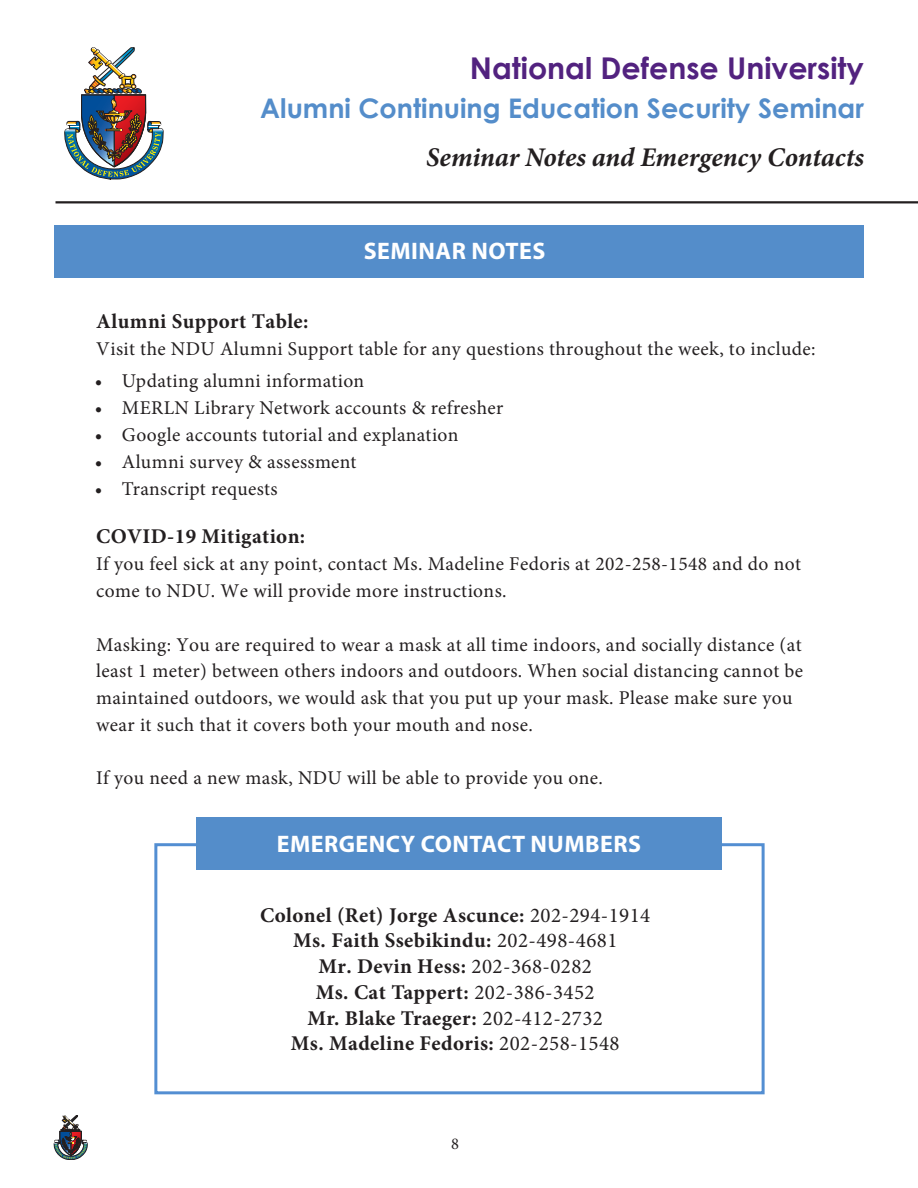
<style>
.page{position:relative;width:918px;height:1188px;background:#fff}
.page>*{position:absolute;margin:0;border:0;box-sizing:border-box;transform-origin:0 0}
.t1{font:700 30px "Century Gothic";color:#52227f}
.t2{font:700 27px "Century Gothic";color:#548dca}
.t3{font:italic 700 27px "Minion Pro";letter-spacing:-.005em;color:#231f20}
.t4{font:700 24px "Myriad Pro";letter-spacing:.02em;color:#fff}
.text_style{font:700 21px/25.8px "Minion Pro";letter-spacing:.02em;color:#231f20;text-align:center}
.text_style-2{font:19.5px/26.7px "Minion Pro";letter-spacing:.02em;color:#231f20}
.t5{font:16.5px "Minion Pro";color:#231f20}
.s1{font-weight:400}
</style>
<div class="page">
<hr style="left:56px;top:201px;width:862px;height:2px;background:#231f20">
<img style="left:64px;top:48px;width:99px;height:131px">
<svg style="left:54px;top:1115px;width:33px;height:45px"></svg>
<div style="left:154px;top:843px;width:611px;height:251px;border:3px solid #538ed2"></div>
<div style="left:197px;top:817px;width:525px;height:52px;background:#548dca"></div>
<div style="left:54px;top:225px;width:810px;height:53px;background:#548dca"></div>
<h1 class="t1" style="left:470px;top:45px;width:396px">National Defense University</h1>
<h2 class="t2" style="left:260px;top:88px;width:605px">Alumni Continuing Education Security Seminar</h2>
<h2 class="t3" style="left:426px;top:138px;width:439px">Seminar Notes and Emergency Contacts</h2>
<p class="t4" style="left:364px;top:235px;width:183px">SEMINAR NOTES</p>
<p class="text_style" style="left:96px;top:308px;width:214px">Alumni Support Table:</p>
<p class="text_style-2" style="left:96px;top:335px;width:721px">Visit the NDU Alumni Support table for any questions throughout the week, to include:</p>
<p class="text_style-2" style="left:95px;top:368px;width:271px">• Updating alumni information</p>
<p class="text_style-2" style="left:95px;top:395px;width:410px">• MERLN Library Network accounts &amp; refresher</p>
<p class="text_style-2" style="left:95px;top:422px;width:365px">• Google accounts tutorial and explanation</p>
<p class="text_style-2" style="left:95px;top:449px;width:263px">• Alumni survey &amp; assessment</p>
<p class="text_style-2" style="left:95px;top:476px;width:184px">• Transcript requests</p>
<p class="text_style" style="left:96px;top:523px;width:211px">COVID-19 Mitigation:</p>
<p class="text_style-2" style="left:96px;top:550px;width:706px">If you feel sick at any point, contact Ms. Madeline Fedoris at 202-258-1548 and do not come to NDU. We will provide more instructions.</p>
<p class="text_style-2" style="left:96px;top:631px;width:708px">Masking: You are required to wear a mask at all time indoors, and socially distance (at least 1 meter) between others indoors and outdoors. When social distancing cannot be maintained outdoors, we would ask that you put up your mask. Please make sure you wear it such that it covers both your mouth and nose.</p>
<p class="text_style-2" style="left:96px;top:765px;width:508px">If you need a new mask, NDU will be able to provide you one.</p>
<p class="t4" style="left:277px;top:828px;width:366px">EMERGENCY CONTACT NUMBERS</p>
<p class="text_style" style="left:260px;top:902px;width:392px">Colonel (Ret) Jorge Ascunce: <span class="s1">202-294-1914<br></span>Ms. Faith Ssebikindu: <span class="s1">202-498-4681<br></span>Mr. Devin Hess: <span class="s1">202-368-0282<br></span>Ms. Cat Tappert: <span class="s1">202-386-3452<br></span>Mr. Blake Traeger: <span class="s1">202-412-2732<br></span>Ms. Madeline Fedoris: <span class="s1">202-258-1548</span></p>
<p class="t5" style="left:451px;top:1133px;width:9px">8</p>
</div>
